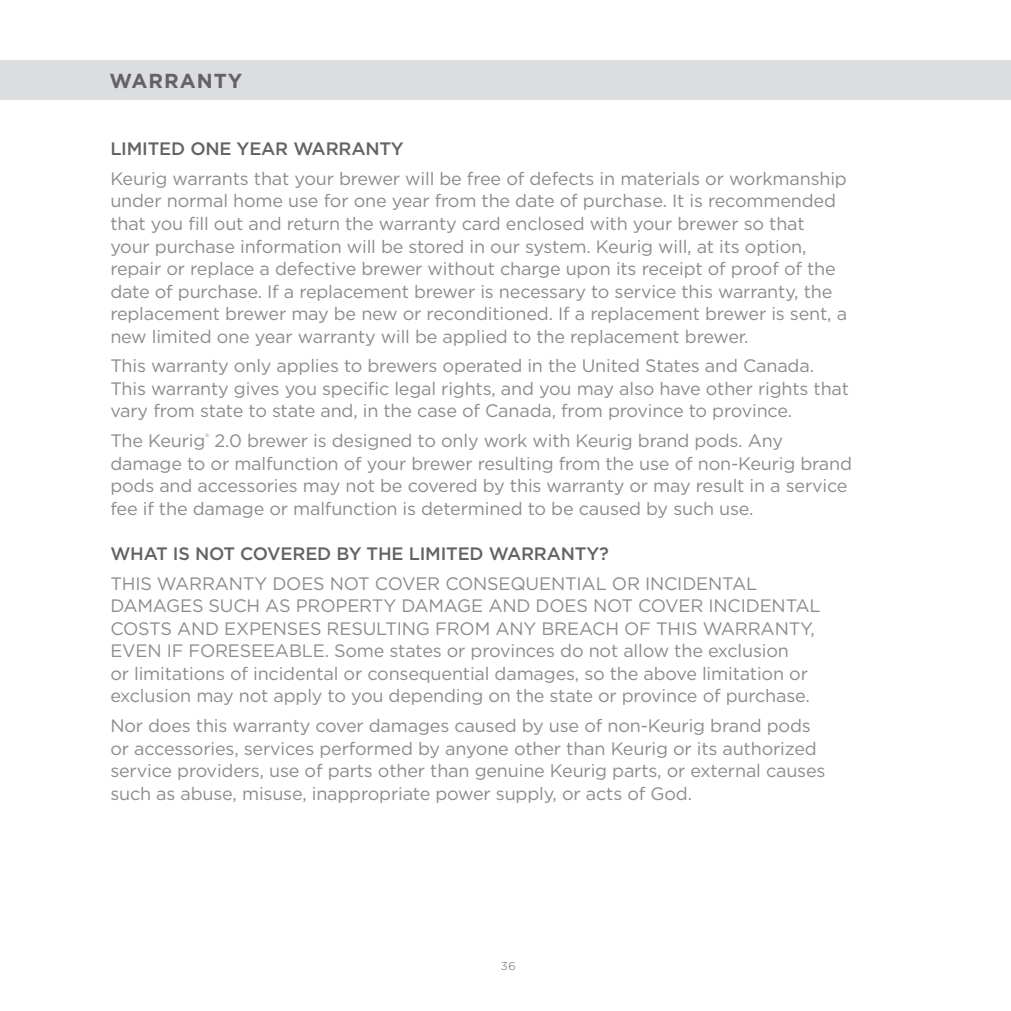
<style>
.page{position:relative;width:1011px;height:1011px;background:#fff}
.page>*{position:absolute;margin:0;border:0;box-sizing:border-box;transform-origin:0 0}
.t1{font:700 20.25px "Gotham";letter-spacing:.05em;color:#636366}
.t2{font:18px/22.5px "Gotham";letter-spacing:-.01em;color:#8a8c8f}
.t3{font:500 18px "Gotham";letter-spacing:-.01em;color:#636366}
.t4{font:300 11.25px "Gotham";color:#636366}
</style>
<div class="page">
<div style="left:0;top:60px;width:1010px;height:39px;background:#dcdddf"></div>
<p class="t1" style="left:109px;top:67px;width:134px">WARRANTY</p>
<p class="t3" style="left:110px;top:137px;width:295px">LIMITED ONE YEAR WARRANTY</p>
<p class="t2" style="left:110px;top:167px;width:738px">Keurig warrants that your brewer will be free of defects in materials or workmanship under normal home use for one year from the date of purchase. It is recommended that you fill out and return the warranty card enclosed with your brewer so that your purchase information will be stored in our system. Keurig will, at its option, repair or replace a defective brewer without charge upon its receipt of proof of the date of purchase. If a replacement brewer is necessary to service this warranty, the replacement brewer may be new or reconditioned. If a replacement brewer is sent, a new limited one year warranty will be applied to the replacement brewer.</p>
<p class="t2" style="left:110px;top:354px;width:740px">This warranty only applies to brewers operated in the United States and Canada.<br>This warranty gives you specific legal rights, and you may also have other rights that vary from state to state and, in the case of Canada, from province to province.</p>
<p class="t2" style="left:110px;top:429px;width:743px">The Keurig<sup>®</sup> 2.0 brewer is designed to only work with Keurig brand pods. Any damage to or malfunction of your brewer resulting from the use of non-Keurig brand pods and accessories may not be covered by this warranty or may result in a service fee if the damage or malfunction is determined to be caused by such use.</p>
<p class="t3" style="left:110px;top:541px;width:500px">WHAT IS NOT COVERED BY THE LIMITED WARRANTY?</p>
<p class="t2" style="left:110px;top:571px;width:711px">THIS WARRANTY DOES NOT COVER CONSEQUENTIAL OR INCIDENTAL DAMAGES SUCH AS PROPERTY DAMAGE AND DOES NOT COVER INCIDENTAL COSTS AND EXPENSES RESULTING FROM ANY BREACH OF THIS WARRANTY, EVEN IF FORESEEABLE. Some states or provinces do not allow the exclusion<br>or limitations of incidental or consequential damages, so the above limitation or exclusion may not apply to you depending on the state or province of purchase.</p>
<p class="t2" style="left:110px;top:713px;width:716px">Nor does this warranty cover damages caused by use of non-Keurig brand pods or accessories, services performed by anyone other than Keurig or its authorized service providers, use of parts other than genuine Keurig parts, or external causes such as abuse, misuse, inappropriate power supply, or acts of God.</p>
<p class="t4" style="left:501px;top:958px;width:16px">36</p>
</div>
